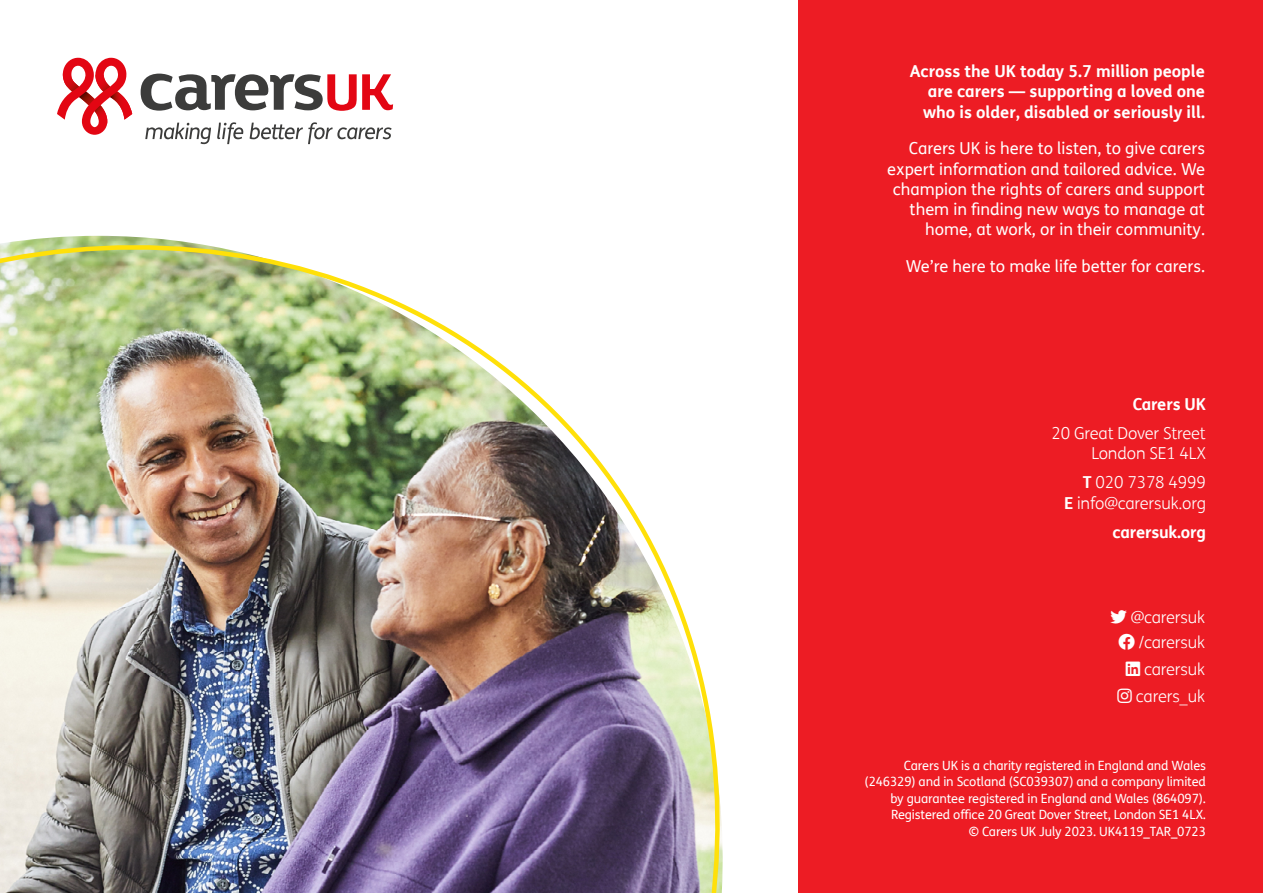
<style>
.page{position:relative;width:1263px;height:893px;background:#fff}
.page>*{position:absolute;margin:0;border:0;box-sizing:border-box;transform-origin:0 0}
.t1{font:16.5px/20.2px "FS Me";color:#fff;text-align:right}
.t2{font:700 16.5px/20.2px "FS Me";color:#fff;text-align:justify}
.t3{font:300 16.5px/20.2px "FS Me";letter-spacing:-.01em;color:#fff;text-align:right}
.t4{font:12.75px/16.5px "FS Me";letter-spacing:-.01em;color:#fff;text-align:right}
.s1{font-weight:700}
</style>
<div class="page">
<div style="left:798px;top:0;width:465px;height:893px;background:#ed1c24"></div>
<img style="left:0;top:235px;width:723px;height:658px">
<svg style="left:141px;top:74px;width:252px;height:37px"></svg>
<svg style="left:145px;top:123px;width:66px;height:21px"></svg>
<svg style="left:217px;top:122px;width:26px;height:22px"></svg>
<svg style="left:250px;top:122px;width:142px;height:22px"></svg>
<svg style="left:57px;top:58px;width:70px;height:77px"></svg>
<img style="left:63px;top:74px;width:16px;height:17px">
<img style="left:95px;top:75px;width:15px;height:17px">
<img style="left:110px;top:91px;width:22px;height:29px">
<img style="left:95px;top:105px;width:12px;height:18px">
<img style="left:79px;top:92px;width:16px;height:13px">
<p class="t2" style="left:923px;top:60px;width:283px;text-indent:-13px">Across the UK today 5.7 million people are carers — supporting a loved one who is older, disabled or seriously ill.</p>
<p class="t1" style="left:887px;top:138px;width:319px">Carers UK is here to listen, to give carers expert information and tailored advice. We champion the rights of carers and support them in finding new ways to manage at home, at work, or in their community.</p>
<p class="t1" style="left:906px;top:256px;width:301px">We’re here to make life better for carers.</p>
<p class="t2" style="left:1133px;top:393px;width:75px">Carers UK</p>
<p class="t3" style="left:1052px;top:423px;width:156px">20 Great Dover Street<br>London SE1 4LX</p>
<p class="t3" style="left:1064px;top:472px;width:143px"><span class="s1">T</span> 020 7378 4999<br><span class="s1">E</span> info@carersuk.org</p>
<p class="t2" style="left:1112px;top:521px;width:95px">carersuk.org</p>
<p class="t3" style="left:1131px;top:605px;width:76px;line-height:24.6px;text-align:center">@carersuk /carersuk</p>
<p class="t3" style="left:1136px;top:655px;width:71px;line-height:26.8px;text-align:center">carersuk carers_uk</p>
<p class="t4" style="left:865px;top:757px;width:343px">Carers UK is a charity registered in England and Wales (246329) and in Scotland (SC039307) and a company limited by guarantee registered in England and Wales (864097).<br>Registered office 20 Great Dover Street, London SE1 4LX.<br>© Carers UK July 2023. UK4119_TAR_0723</p>
</div>
